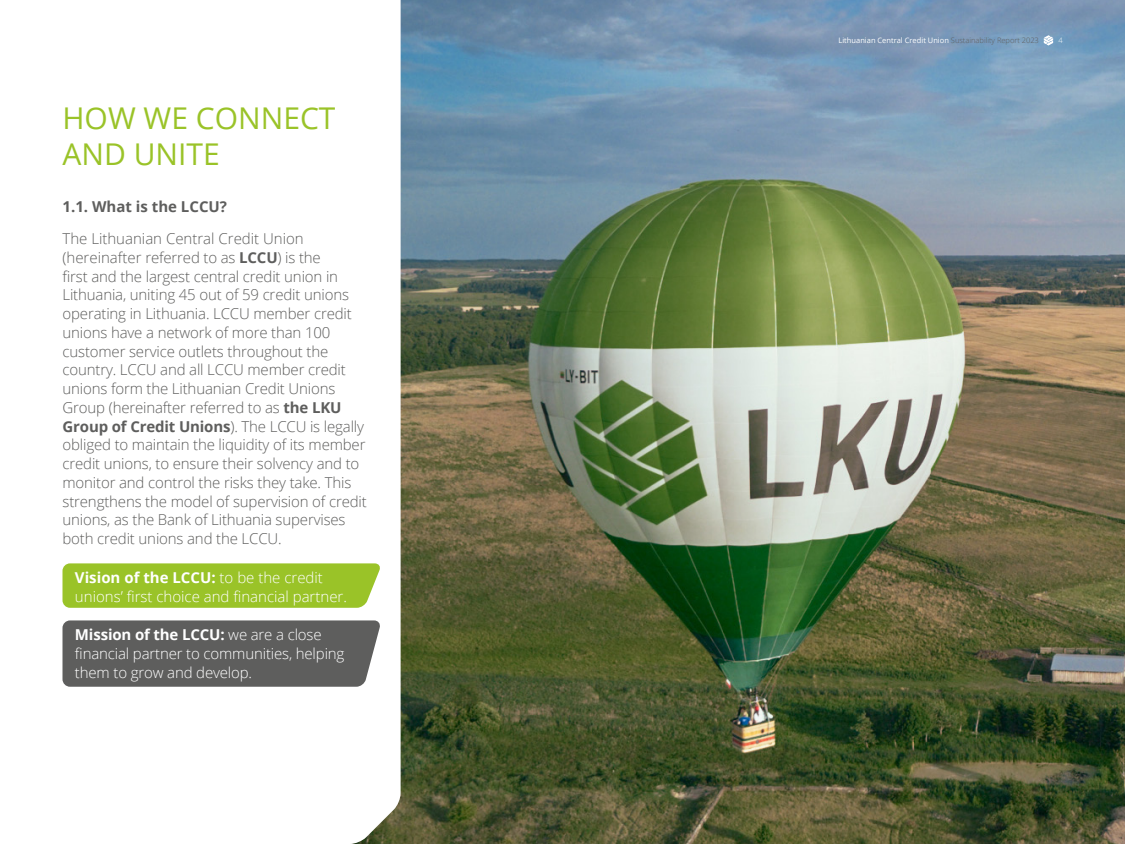
<style>
.page{position:relative;width:1125px;height:844px;background:#fff}
.page>*{position:absolute;margin:0;border:0;box-sizing:border-box;transform-origin:0 0}
.t1{font:30px/36px "Open Sans";color:#9ac328}
.t2{font:300 15px/18.8px "Open Sans";letter-spacing:-.01em;color:#5e5e5d}
.t3{font:300 15px/18.8px "Open Sans";letter-spacing:-.01em;color:#fff}
.t4{font:700 15px "Open Sans";color:#5e5e5d}
.t5{font:7.5px "Open Sans";color:#fff}
.t6{font:300 7.5px "Open Sans";color:#fff}
.s1{font-weight:700}
.s2{font-weight:300;color:#5e5e5d}
</style>
<div class="page">
<img style="left:401px;top:0;width:724px;height:844px">
<svg style="left:351px;top:0;width:50px;height:844px"></svg>
<svg style="left:62px;top:563px;width:319px;height:45px;background:#9ec530"></svg>
<div style="left:62px;top:620px;width:319px;height:67px;background:#5e5e5d"></div>
<svg style="left:1044px;top:35px;width:9px;height:10px"></svg>
<h1 class="t1" style="left:62px;top:100px;width:275px">HOW WE CONNECT<br>AND UNITE</h1>
<p class="t4" style="left:62px;top:195px;width:166px">1.1. What is the LCCU?</p>
<p class="t2" style="left:62px;top:229px;width:306px">The Lithuanian Central Credit Union (hereinafter referred to as <span class="s1">LCCU</span>) is the<br>first and the largest central credit union in Lithuania, uniting 45 out of 59 credit unions operating in Lithuania. LCCU member credit unions have a network of more than 100 customer service outlets throughout the country. LCCU and all LCCU member credit unions form the Lithuanian Credit Unions Group (hereinafter referred to as <span class="s1">the LKU Group of Credit Unions</span>). The LCCU is legally obliged to maintain the liquidity of its member credit unions, to ensure their solvency and to monitor and control the risks they take. This strengthens the model of supervision of credit unions, as the Bank of Lithuania supervises both credit unions and the LCCU.</p>
<p class="t3" style="left:75px;top:568px;width:273px"><span class="s1">Vision of the LCCU:</span> to be the credit unions’ first choice and financial partner.</p>
<p class="t3" style="left:75px;top:625px;width:271px"><span class="s1">Mission of the LCCU:</span> we are a close financial partner to communities, helping them to grow and develop.</p>
<p class="t5" style="left:839px;top:35px;width:202px">Lithuanian Central Credit Union <span class="s2">Sustainability Report 2023</span></p>
<p class="t6" style="left:1059px;top:35px;width:6px">4</p>
</div>
